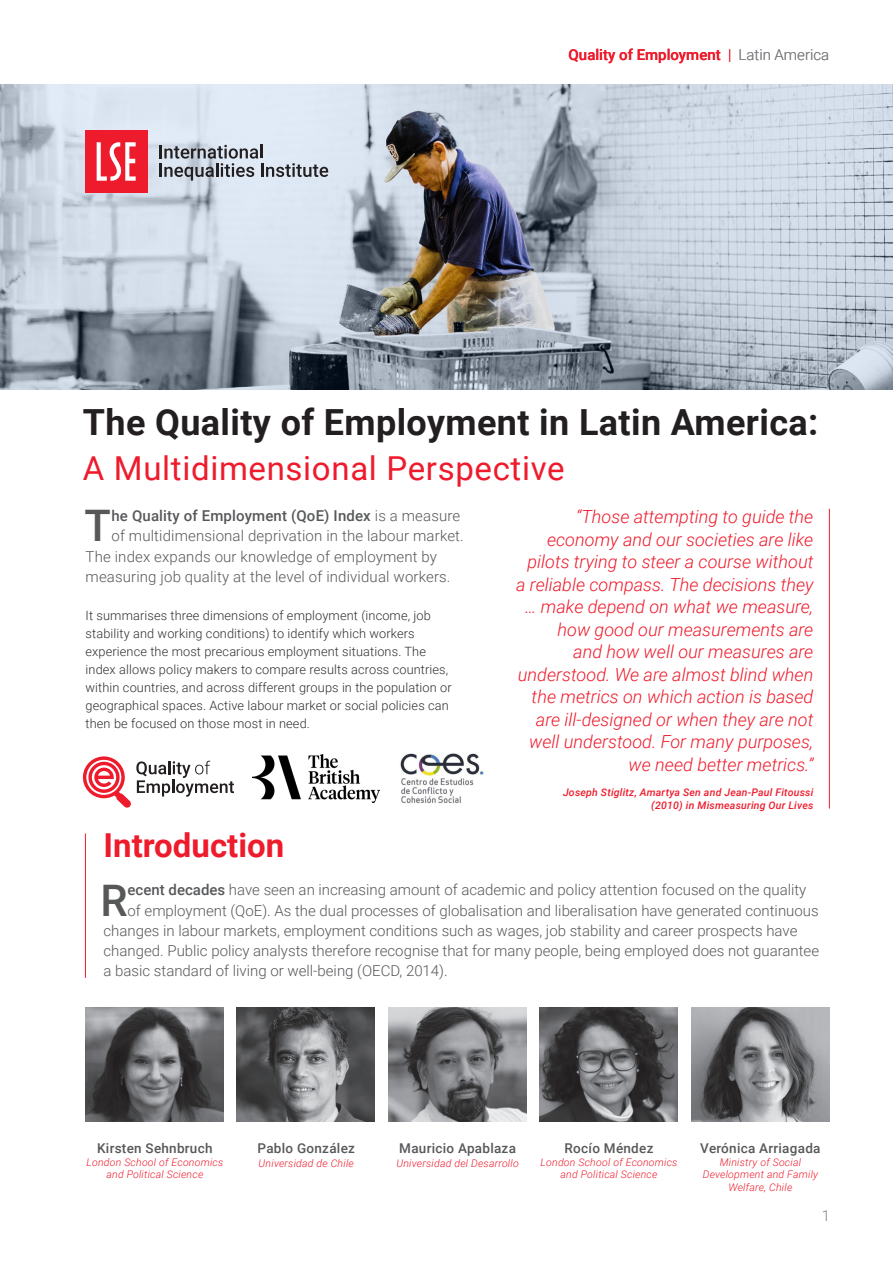
<style>
.page{position:relative;width:893px;height:1263px;background:#fff}
.page>*{position:absolute;margin:0;border:0;box-sizing:border-box;transform-origin:0 0}
.t1{font:500 43.5px "Roboto";color:#57585a}
.t2{font:700 36px "Roboto";letter-spacing:.01em;color:#231f20}
.t3{font:33px "Roboto";letter-spacing:.02em;color:#ee1b2c}
.t4{font:700 33px "Roboto";color:#ee1b2c}
.t5{font:italic 300 18px/22.5px "Roboto";color:#ee1b2c;text-align:right}
.t6{font:300 15px "Roboto";color:#57585a}
.t7{font:500 15px "Roboto";letter-spacing:.01em;color:#57585a}
.t8{font:500 15px "Roboto";color:#ee1b2c}
.t9{font:300 15px "Roboto";color:#808285}
.t10{font:500 13.5px "Roboto";letter-spacing:.02em;color:#57585a}
.t11{font:300 12.75px/18px "Roboto";letter-spacing:.01em;color:#312f30}
.t12{font:italic 300 10.5px/12.6px "Roboto";letter-spacing:.02em;color:#ee1b2c;text-align:center}
.t13{font:italic 500 10.5px "Roboto";letter-spacing:.02em;color:#ee1b2c}
.s1{font-weight:300}
.s2{font-weight:300;color:#808285}
.s3{font-weight:500}
</style>
<div class="page">
<img style="left:0;top:85px;width:893px;height:304px">
<hr style="left:260px;top:144px;width:3px;height:14px;background:#231f20">
<svg style="left:159px;top:145px;width:169px;height:36px;background:#aeb4be"></svg>
<div style="left:85px;top:130px;width:62px;height:63px;background:#ee1b2c"></div>
<svg style="left:97px;top:142px;width:39px;height:39px"></svg>
<svg style="left:82px;top:756px;width:152px;height:52px"></svg>
<hr style="left:829px;top:509px;width:1px;height:299px;background:#ee1b2c">
<img style="left:400px;top:753px;width:84px;height:50px">
<img style="left:252px;top:755px;width:128px;height:47px">
<hr style="left:85px;top:833px;width:1px;height:145px;background:#ee1b2c">
<img style="left:85px;top:1008px;width:138px;height:113px">
<img style="left:388px;top:1008px;width:138px;height:113px">
<img style="left:540px;top:1008px;width:138px;height:113px">
<img style="left:237px;top:1008px;width:138px;height:113px">
<img style="left:691px;top:1008px;width:138px;height:113px">
<p class="t8" style="left:569px;top:44px;width:262px">Quality of Employment <span class="s1">|</span> <span class="s2">Latin America</span></p>
<p class="t2" style="left:83px;top:397px;width:737px">The Quality of Employment in Latin America:</p>
<p class="t3" style="left:83px;top:445px;width:483px">A Multidimensional Perspective</p>
<p class="t1" style="left:85px;top:495px;width:28px">T</p>
<p class="t7" style="left:111px;top:505px;width:350px">he Quality of Employment (QoE) Index <span class="s1">is a measure</span></p>
<p class="t6" style="left:111px;top:525px;width:354px">of multidimensional deprivation in the labour market.</p>
<p class="t6" style="left:86px;top:546px;width:353px">The index expands our knowledge of employment by</p>
<p class="t6" style="left:86px;top:566px;width:366px">measuring job quality at the level of individual workers.</p>
<p class="t11" style="left:86px;top:606px;width:368px">It summarises three dimensions of employment (income, job stability and working conditions) to identify which workers experience the most precarious employment situations. The index allows policy makers to compare results across countries, within countries, and across different groups in the population or geographical spaces. Active labour market or social policies can then be focused on those most in need.</p>
<p class="t5" style="left:516px;top:505px;width:299px">“Those attempting to guide the economy and our societies are like pilots trying to steer a course without a reliable compass. The decisions they … make depend on what we measure, how good our measurements are<br>and how well our measures are understood. We are almost blind when the metrics on which action is based are ill-designed or when they are not well understood. For many purposes, we need better metrics.”</p>
<p class="t13" style="left:563px;top:785px;width:252px">Joseph Stiglitz, Amartya Sen and Jean-Paul Fitoussi</p>
<p class="t13" style="left:651px;top:797px;width:164px">(2010) in Mismeasuring Our Lives</p>
<p class="t4" style="left:104px;top:822px;width:182px">Introduction</p>
<p class="t1" style="left:100px;top:870px;width:29px">R</p>
<p class="t6" style="left:128px;top:879px;width:680px"><span class="s3">ecent decades</span> have seen an increasing amount of academic and policy attention focused on the quality</p>
<p class="t6" style="left:128px;top:900px;width:693px">of employment (QoE). As the dual processes of globalisation and liberalisation have generated continuous</p>
<p class="t6" style="left:104px;top:920px;width:695px">changes in labour markets, employment conditions such as wages, job stability and career prospects have</p>
<p class="t6" style="left:104px;top:940px;width:717px">changed. Public policy analysts therefore recognise that for many people, being employed does not guarantee</p>
<p class="t6" style="left:104px;top:960px;width:346px">a basic standard of living or well-being (OECD, 2014).</p>
<p class="t10" style="left:97px;top:1139px;width:117px">Kirsten Sehnbruch</p>
<p class="t12" style="left:86px;top:1155px;width:138px">London School of Economics and Political Science</p>
<p class="t10" style="left:258px;top:1139px;width:99px">Pablo González</p>
<p class="t12" style="left:259px;top:1156px;width:97px">Universidad de Chile</p>
<p class="t10" style="left:399px;top:1139px;width:118px">Mauricio Apablaza</p>
<p class="t12" style="left:396px;top:1156px;width:124px">Universidad del Desarrollo</p>
<p class="t10" style="left:565px;top:1139px;width:90px">Rocío Méndez</p>
<p class="t12" style="left:541px;top:1155px;width:138px">London School of Economics and Political Science</p>
<p class="t10" style="left:700px;top:1139px;width:122px">Verónica Arriagada</p>
<p class="t12" style="left:703px;top:1155px;width:117px">Ministry of Social<br>Development and Family<br>Welfare, Chile</p>
<p class="t9" style="left:822px;top:1205px;width:10px">1</p>
</div>
